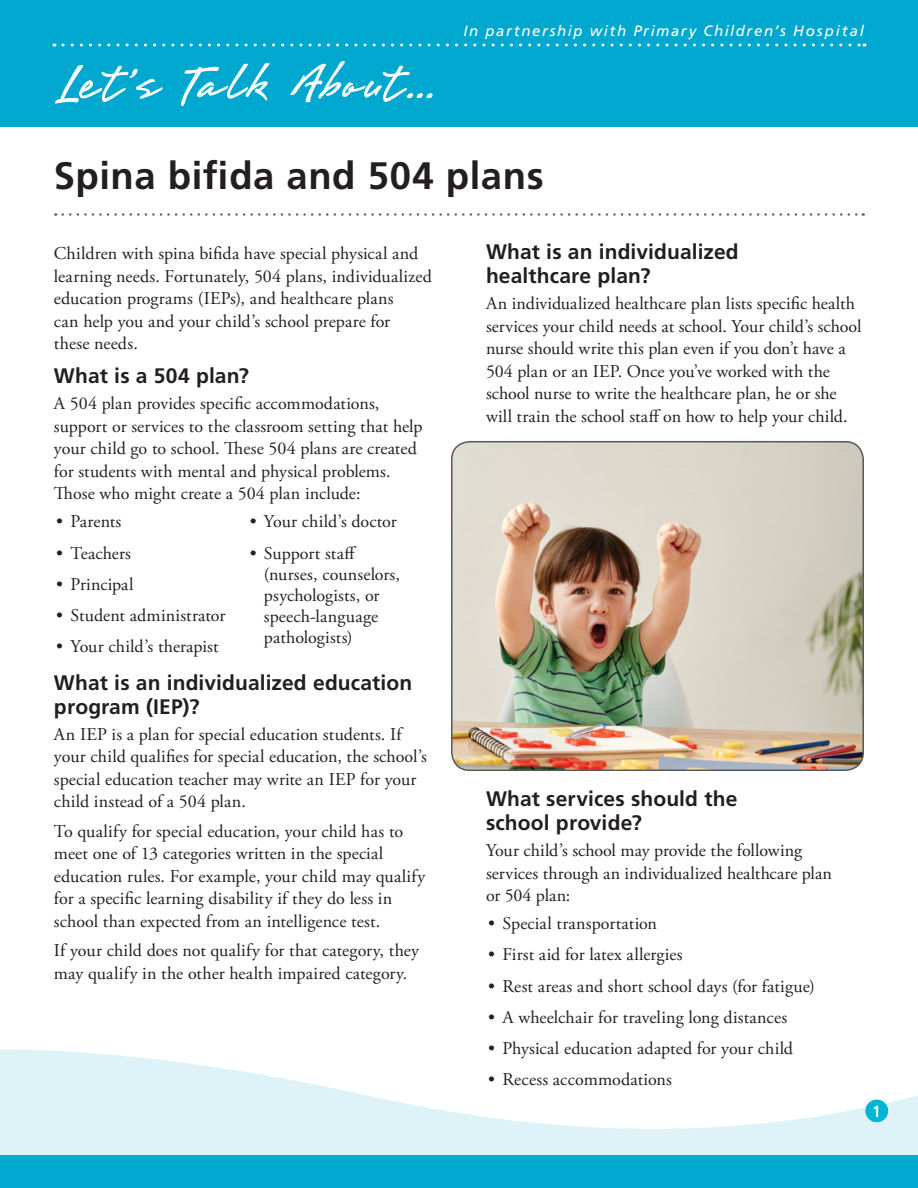
<style>
.page{position:relative;width:918px;height:1188px;background:#fff}
.page>*{position:absolute;margin:0;border:0;box-sizing:border-box;transform-origin:0 0}
.t1{font:60px "Brisa";letter-spacing:.05em;color:#fff}
.Title__h1{font:700 38.25px "Frutiger LT Std";letter-spacing:.015em;color:#231f20}
.Level_1__h2{font:700 21px/24px "Frutiger LT Std";letter-spacing:.005em;color:#231f20}
.Main__p{font:18px/22.5px "Adobe Garamond Pro";letter-spacing:.005em;color:#231f20}
.Page_number{font:700 condensed 16.2px "Frutiger LT Std";color:#fff}
.t2{font:italic 15px "Frutiger LT Std";letter-spacing:.105em;color:#fff}
</style>
<div class="page">
<div style="left:0;top:0;width:918px;height:127px;background:#00a7cf"></div>
<svg style="left:55px;top:65px;width:108px;height:39px"></svg>
<svg style="left:181px;top:63px;width:89px;height:43px"></svg>
<svg style="left:290px;top:61px;width:143px;height:42px"></svg>
<svg style="left:63px;top:44px;width:802px;height:2px"></svg>
<svg style="left:0;top:1049px;width:918px;height:139px"></svg>
<div style="left:866px;top:1100px;width:22px;height:22px;background:#00b4d6;border-radius:50%"></div>
<svg style="left:63px;top:213px;width:801px;height:3px"></svg>
<img style="left:452px;top:442px;width:411px;height:328px">
<div style="left:451px;top:441px;width:413px;height:330px;border:2px solid #57585a;border-radius:18px"></div>
<h1 class="t1" style="left:54px;top:53px;width:382px">Let’s Talk About...</h1>
<p class="t2" style="left:463px;top:22px;width:402px">In partnership with Primary Children’s Hospital</p>
<p class="Title__h1" style="left:54px;top:154px;width:491px">Spina bifida and 504 plans</p>
<p class="Main__p" style="left:54px;top:243px;width:380px">Children with spina bifida have special physical and learning needs. Fortunately, 504 plans, individualized education programs (IEPs), and healthcare plans<br>can help you and your child’s school prepare for<br>these needs.</p>
<p class="Level_1__h2" style="left:54px;top:364px;width:197px">What is a 504 plan?</p>
<p class="Main__p" style="left:54px;top:393px;width:370px">A 504 plan provides specific accommodations, support or services to the classroom setting that help your child go to school. These 504 plans are created for students with mental and physical problems.<br>Those who might create a 504 plan include:</p>
<p class="Main__p" style="left:56px;top:511px;width:67px">• Parents</p>
<p class="Main__p" style="left:56px;top:542px;width:76px">• Teachers</p>
<p class="Main__p" style="left:56px;top:574px;width:79px">• Principal</p>
<p class="Main__p" style="left:56px;top:605px;width:171px">• Student administrator</p>
<p class="Main__p" style="left:56px;top:636px;width:164px">• Your child’s therapist</p>
<p class="Main__p" style="left:250px;top:511px;width:149px">• Your child’s doctor</p>
<p class="Main__p" style="left:264px;top:543px;width:138px;line-height:21px;text-indent:-14px">• Support staff (nurses, counselors, psychologists, or speech-language pathologists)</p>
<p class="Level_1__h2" style="left:54px;top:671px;width:360px">What is an individualized education program (IEP)?</p>
<p class="Main__p" style="left:54px;top:724px;width:375px">An IEP is a plan for special education students. If your child qualifies for special education, the school’s special education teacher may write an IEP for your child instead of a 504 plan.</p>
<p class="Main__p" style="left:54px;top:821px;width:373px">To qualify for special education, your child has to meet one of 13 categories written in the special education rules. For example, your child may qualify for a specific learning disability if they do less in school than expected from an intelligence test.</p>
<p class="Main__p" style="left:54px;top:940px;width:367px">If your child does not qualify for that category, they may qualify in the other health impaired category.</p>
<p class="Level_1__h2" style="left:486px;top:240px;width:254px">What is an individualized healthcare plan?</p>
<p class="Main__p" style="left:486px;top:293px;width:377px">An individualized healthcare plan lists specific health services your child needs at school. Your child’s school nurse should write this plan even if you don’t have a 504 plan or an IEP. Once you’ve worked with the school nurse to write the healthcare plan, he or she will train the school staff on how to help your child.</p>
<p class="Level_1__h2" style="left:486px;top:787px;width:253px">What services should the school provide?</p>
<p class="Main__p" style="left:486px;top:840px;width:348px">Your child’s school may provide the following services through an individualized healthcare plan or 504 plan:</p>
<p class="Main__p" style="left:488px;top:913px;width:170px">• Special transportation</p>
<p class="Main__p" style="left:488px;top:944px;width:196px">• First aid for latex allergies</p>
<p class="Main__p" style="left:488px;top:975px;width:328px">• Rest areas and short school days (for fatigue)</p>
<p class="Main__p" style="left:488px;top:1007px;width:301px">• A wheelchair for traveling long distances</p>
<p class="Main__p" style="left:488px;top:1038px;width:306px">• Physical education adapted for your child</p>
<p class="Main__p" style="left:488px;top:1069px;width:185px">• Recess accommodations</p>
<p class="Page_number" style="left:873px;top:1101px;width:10px">1</p>
</div>
